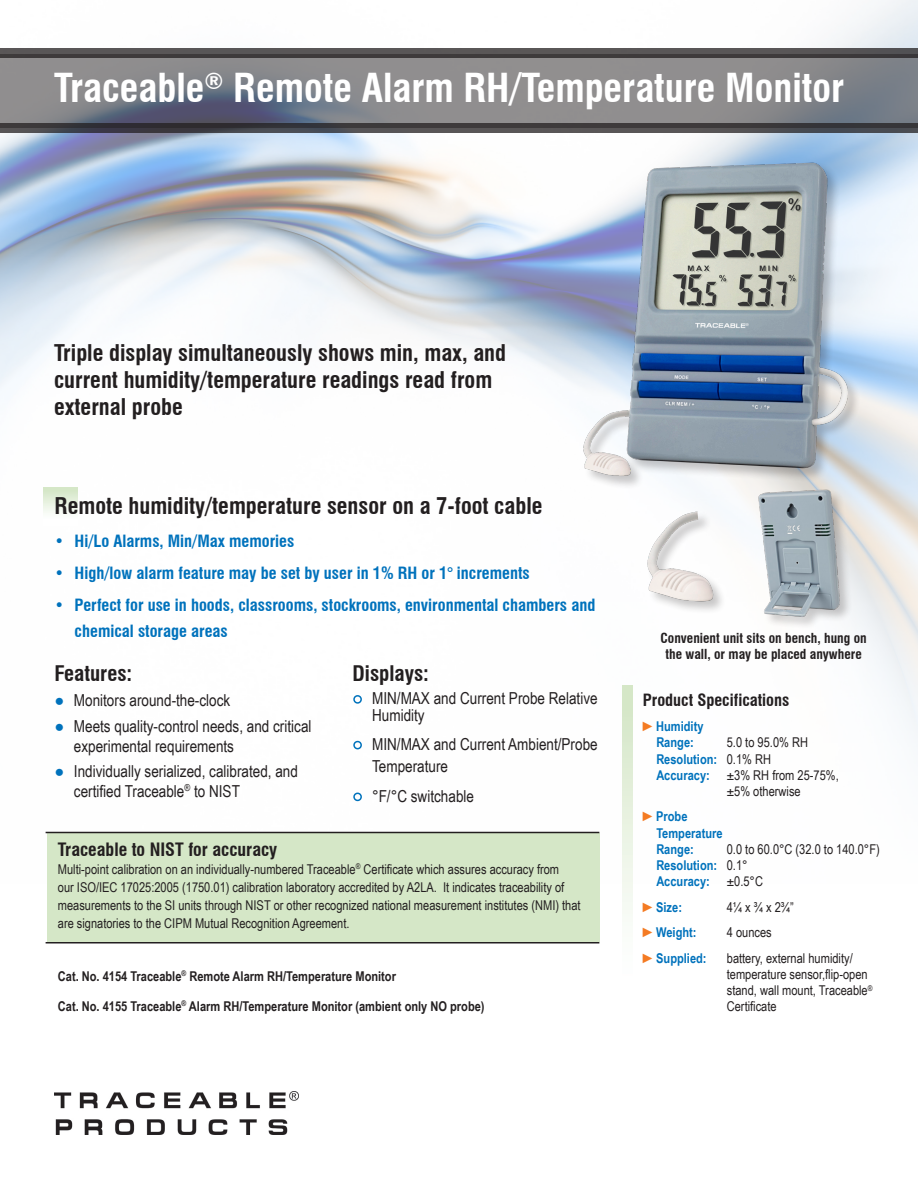
<style>
.page{position:relative;width:918px;height:1188px;background:#fff}
.page>*{position:absolute;margin:0;border:0;box-sizing:border-box;transform-origin:0 0}
.HEADING{font:700 condensed 39px "Swiss 721 BT";color:#fff}
.HEADING-2{font:700 condensed 22.5px/27px "Swiss 721 BT";color:#231f20}
.HEADING-3{font:700 condensed 21px "Swiss 721 BT";color:#231f20}
.HEADING-4{font:700 condensed 18px "Swiss 721 BT";color:#231f20}
.t1{font:16.5px/19.8px "Arial Narrow";color:#231f20}
.HEADING-5{font:700 condensed 16.5px/25.5px "Swiss 721 BT";color:#0072bc}
.HEADING-6{font:700 condensed 16.5px "Swiss 721 BT";color:#231f20}
.t2{font:13.5px/16.2px "Arial Narrow";color:#231f20}
.t3{font:700 13.5px "Arial Narrow";color:#231f20}
.t4{font:700 13.5px/16.2px "Arial Narrow";color:#0072bc;text-align:center}
.HEADING-7{font:700 condensed 13.5px/16.2px "Swiss 721 BT";color:#231f20;text-align:center}
.s1{font-family:"Arial";color:#0072bc}
.s2{font-weight:400;color:#f47b23}
.s3{font-weight:400;color:#231f20}
</style>
<div class="page">
<div style="left:44px;top:488px;width:34px;height:38px;background:linear-gradient(to bottom,#d5e6c7,#fff)"></div>
<svg style="left:622px;top:685px;width:11px;height:270px"></svg>
<div style="left:47px;top:833px;width:552px;height:109px;background:#d5e7c7"></div>
<svg style="left:0;top:58px;width:918px;height:65px;background:#84858a"></svg>
<svg style="left:0;top:48px;width:918px;height:10px;background:#4d4a4b"></svg>
<svg style="left:0;top:123px;width:918px;height:10px;background:#424145"></svg>
<hr style="left:46px;top:832px;width:553px;height:1px;background:#231f20">
<hr style="left:46px;top:942px;width:553px;height:2px;background:#231f20">
<img style="left:548px;top:149px;width:339px;height:339px">
<div style="left:647px;top:512px;width:79px;height:102px;background:#231f20;opacity:.25"></div>
<img style="left:647px;top:497px;width:69px;height:117px">
<div style="left:758px;top:490px;width:95px;height:140px;background:#231f20;opacity:.25"></div>
<img style="left:733px;top:488px;width:131px;height:131px">
<img style="left:54px;top:1092px;width:245px;height:42px">
<p class="HEADING" style="left:54px;top:65px;width:792px">Traceable<sup>®</sup> Remote Alarm RH/Temperature Monitor</p>
<p class="HEADING-2" style="left:54px;top:339px;width:454px">Triple display simultaneously shows min, max, and current humidity/temperature readings read from external probe</p>
<p class="HEADING-2" style="left:54px;top:493px;width:490px">Remote humidity/temperature sensor on a 7-foot cable</p>
<p class="HEADING-5" style="left:54px;top:528px;width:242px">• Hi/Lo Alarms, Min/Max memories</p>
<p class="HEADING-5" style="left:54px;top:560px;width:477px">• High/low alarm feature may be set by user in 1% RH or 1° increments</p>
<p class="HEADING-5" style="left:75px;top:592px;width:522px;text-indent:-20px">• Perfect for use in hoods, classrooms, stockrooms, environmental chambers and chemical storage areas</p>
<p class="HEADING-3" style="left:54px;top:661px;width:79px">Features:</p>
<p class="t1" style="left:54px;top:690px;width:177px"><span class="s1">●</span> Monitors around-the-clock</p>
<p class="t1" style="left:74px;top:715px;width:239px;text-indent:-20px"><span class="s1">●</span> Meets quality-control needs, and critical experimental requirements</p>
<p class="t1" style="left:74px;top:761px;width:226px;text-indent:-19px"><span class="s1">●</span> Individually serialized, calibrated, and certified Traceable<sup>®</sup> to NIST</p>
<p class="HEADING-3" style="left:353px;top:661px;width:78px">Displays:</p>
<p class="t1" style="left:372px;top:689px;width:227px;line-height:16.5px;text-indent:-20px"><span class="s1">●</span> MIN/MAX and Current Probe Relative<br>Humidity</p>
<p class="t1" style="left:372px;top:732px;width:227px;line-height:22.5px;text-indent:-19px"><span class="s1">●</span> MIN/MAX and Current Ambient/Probe<br>Temperature</p>
<p class="t1" style="left:353px;top:785px;width:123px"><span class="s1">●</span> °F/°C switchable</p>
<p class="HEADING-4" style="left:58px;top:839px;width:221px">Traceable to NIST for accuracy</p>
<p class="t2" style="left:58px;top:860px;width:524px;line-height:18px">Multi-point calibration on an individually-numbered Traceable<sup>®</sup> Certificate which assures accuracy from<br>our ISO/IEC 17025:2005 (1750.01) calibration laboratory accredited by A2LA. It indicates traceability of measurements to the SI units through NIST or other recognized national measurement institutes (NMI) that are signatories to the CIPM Mutual Recognition Agreement.</p>
<p class="t3" style="left:58px;top:966px;width:340px">Cat. No. 4154 Traceable<sup>®</sup> Remote Alarm RH/Temperature Monitor</p>
<p class="t3" style="left:58px;top:996px;width:428px">Cat. No. 4155 Traceable<sup>®</sup> Alarm RH/Temperature Monitor (ambient only NO probe)</p>
<p class="HEADING-7" style="left:661px;top:630px;width:208px">Convenient unit sits on bench, hung on the wall, or may be placed anywhere</p>
<p class="HEADING-6" style="left:643px;top:690px;width:148px">Product Specifications</p>
<p class="t4" style="left:643px;top:718px;width:62px"><span class="s2">►</span>Humidity<br>Range:</p>
<p class="t2" style="left:727px;top:734px;width:83px">5.0 to 95.0% RH</p>
<p class="t4" style="left:656px;top:750px;width:116px">Resolution: <span class="s3">0.1% RH</span></p>
<p class="t4" style="left:656px;top:766px;width:55px">Accuracy:</p>
<p class="t2" style="left:727px;top:766px;width:113px">±3% RH from 25-75%, ±5% otherwise</p>
<p class="t4" style="left:656px;top:808px;width:68px;text-align:left;text-indent:-14px"><span class="s2">►</span>Probe<br>Temperature</p>
<p class="t4" style="left:656px;top:840px;width:39px">Range:</p>
<p class="t2" style="left:727px;top:840px;width:154px">0.0 to 60.0°C (32.0 to 140.0°F)</p>
<p class="t4" style="left:656px;top:856px;width:93px">Resolution: <span class="s3">0.1°</span></p>
<p class="t4" style="left:656px;top:873px;width:55px">Accuracy:</p>
<p class="t2" style="left:727px;top:873px;width:38px">±0.5°C</p>
<p class="t4" style="left:643px;top:898px;width:41px"><span class="s2">►</span>Size:</p>
<p class="t2" style="left:727px;top:898px;width:69px">4¼ x ¾ x 2¾”</p>
<p class="t4" style="left:643px;top:924px;width:55px"><span class="s2">►</span>Weight:</p>
<p class="t2" style="left:727px;top:924px;width:46px">4 ounces</p>
<p class="t4" style="left:643px;top:949px;width:65px"><span class="s2">►</span>Supplied:</p>
<p class="t2" style="left:727px;top:949px;width:147px">battery, external humidity/ temperature sensor,flip-open stand, wall mount, Traceable<sup>®<br></sup>Certificate</p>
</div>
